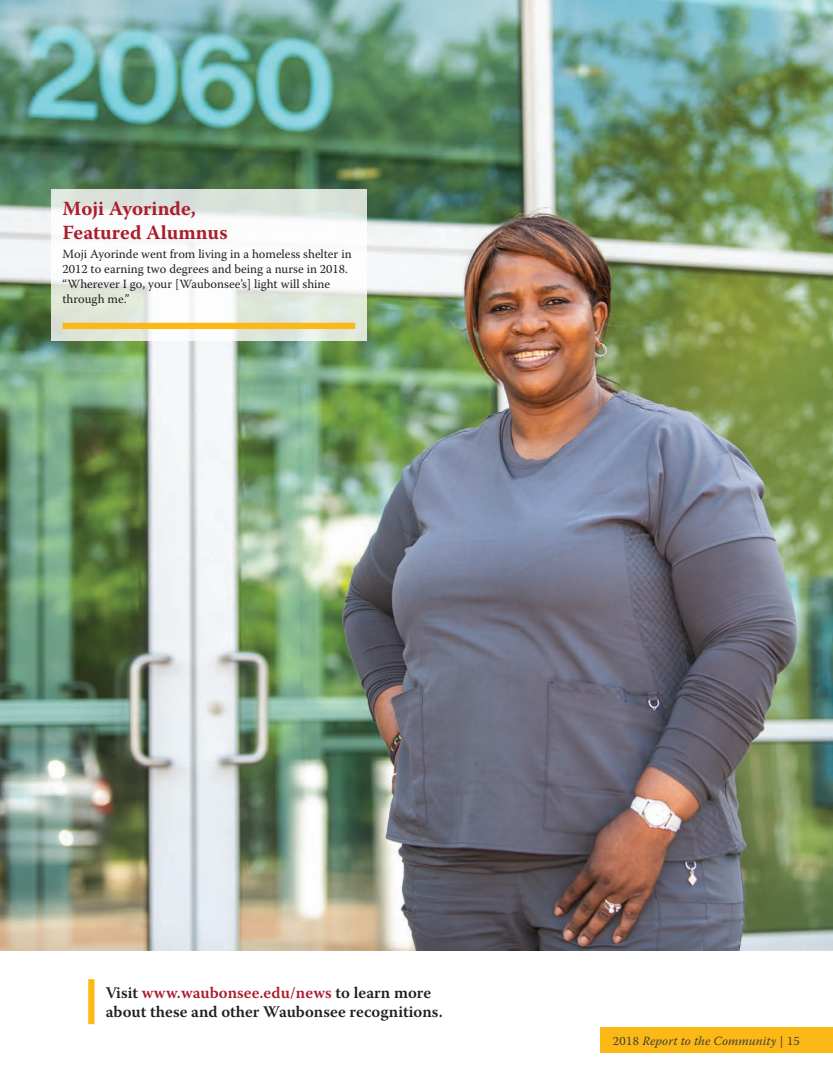
<style>
.page{position:relative;width:833px;height:1080px;background:#fff}
.page>*{position:absolute;margin:0;border:0;box-sizing:border-box;transform-origin:0 0}
.t1{font:700 20px/24px "Warnock Pro";color:#aa1d2d}
.t2{font:600 16.25px/19.5px "Warnock Pro";color:#231f20}
.t3{font:12.5px/15px "Warnock Pro";color:#231f20}
.t4{font:italic 12.5px "Warnock Pro";letter-spacing:.01em;color:#3e3e3f}
.s1{color:#aa1d2d}
.s2{font-style:normal}
</style>
<div class="page">
<div style="left:600px;top:1028px;width:232px;height:25px;background:#fcb814"></div>
<img style="left:0;top:0;width:832px;height:950px">
<svg style="left:51px;top:189px;width:315px;height:151px"></svg>
<div style="left:63px;top:323px;width:292px;height:6px;background:#fcb814"></div>
<img style="left:0;top:560px;width:1px;height:520px">
<div style="left:88px;top:979px;width:6px;height:45px;background:#fcb814"></div>
<h1 class="t1" style="left:63px;top:196px;width:166px">Moji Ayorinde,<br>Featured Alumnus</h1>
<p class="t3" style="left:63px;top:246px;width:290px">Moji Ayorinde went from living in a homeless shelter in 2012 to earning two degrees and being a nurse in 2018. “Wherever I go, your [Waubonsee’s] light will shine through me.”</p>
<h2 class="t2" style="left:106px;top:983px;width:338px">Visit <span class="s1">www.waubonsee.edu/news</span> to learn more about these and other Waubonsee recognitions.</h2>
<p class="t4" style="left:613px;top:1033px;width:188px"><span class="s2">2018</span> Report to the Community <span class="s2">| 15</span></p>
</div>
